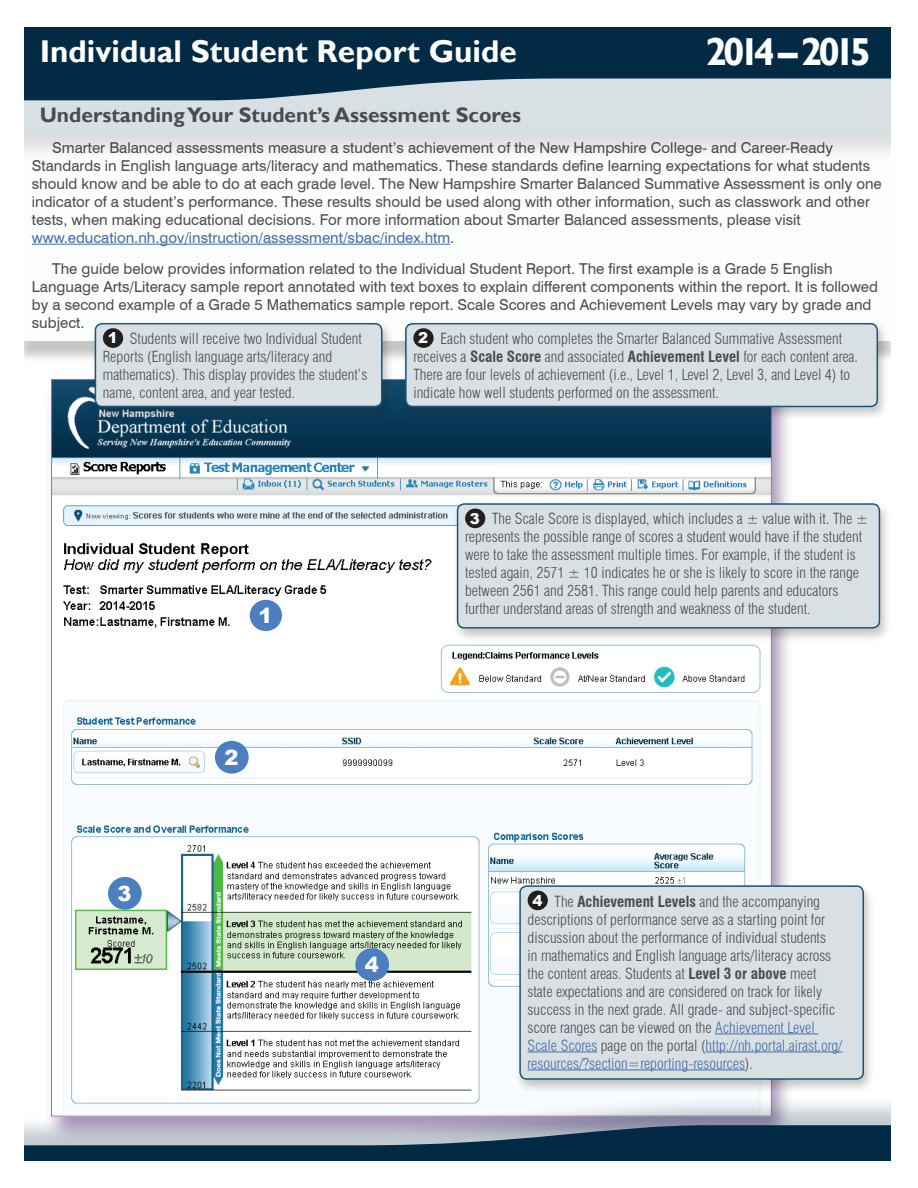
<style>
.page{position:relative;width:918px;height:1188px;background:#fff}
.page>*{position:absolute;margin:0;border:0;box-sizing:border-box;transform-origin:0 0}
.t1{font:700 39px "Gill Sans";letter-spacing:-.145em;color:#fff}
.t2{font:700 31.5px "Gill Sans";color:#fff}
.t3{font:700 21px "Gill Sans";color:#4b4c4d}
.t4{font:900 21px "Arial";color:#fff}
.t5{font:300 condensed 15px/18px "Swiss 721 BT";color:#4b4c4d}
.t6{font:15px/18px "Swiss 721 BT";color:#4b4c4d}
.t7{font:900 15px "Arial";color:#fff}
.s1{color:#436da8}
.s2{font-weight:700}
</style>
<div class="page">
<div style="left:44px;top:377px;width:750px;height:767px;background:#542971;opacity:.5"></div>
<img style="left:53px;top:381px;width:717px;height:714px">
<div style="left:0;top:1095px;width:918px;height:93px;background:#032a44;opacity:.25"></div>
<svg style="left:23px;top:1125px;width:868px;height:36px;background:#445d73"></svg>
<hr style="left:32px;top:244px;width:418px;height:1px;background:#436da8">
<div style="left:0;top:0;width:918px;height:163px;background:#231f20;opacity:.15"></div>
<div style="left:0;top:0;width:918px;height:134px;background:#d9e0e4"></div>
<svg style="left:23px;top:26px;width:868px;height:74px;fill:#032a44"></svg>
<div style="left:0;top:0;width:918px;height:26px;background:#fff"></div>
<div style="left:0;top:1161px;width:918px;height:27px;background:#fff"></div>
<div style="left:452px;top:501px;width:440px;height:141px;background:#231f20;opacity:.25"></div>
<div style="left:458px;top:504px;width:421px;height:124px;background:#d9e0e4;border-radius:7px"></div>
<div style="left:457px;top:503px;width:423px;height:126px;border:2px solid #1c547a;border-radius:7px"></div>
<div style="left:465px;top:509px;width:20px;height:19px;background:#231f20;border-radius:50%"></div>
<div style="left:514px;top:883px;width:362px;height:211px;background:#231f20;opacity:.25"></div>
<div style="left:520px;top:886px;width:343px;height:193px;background:#d9e0e4;border-radius:7px"></div>
<hr style="left:715px;top:1034px;width:103px;height:1px;background:#436da8">
<hr style="left:528px;top:1052px;width:69px;height:1px;background:#436da8">
<hr style="left:706px;top:1052px;width:137px;height:1px;background:#436da8">
<hr style="left:528px;top:1070px;width:217px;height:1px;background:#436da8">
<div style="left:519px;top:885px;width:345px;height:195px;border:2px solid #1c547a;border-radius:7px"></div>
<div style="left:528px;top:891px;width:20px;height:19px;background:#231f20;border-radius:50%"></div>
<div style="left:400px;top:321px;width:489px;height:100px;background:#231f20;opacity:.25"></div>
<div style="left:406px;top:324px;width:471px;height:82px;background:#d9e0e4;border-radius:7px"></div>
<div style="left:405px;top:323px;width:473px;height:84px;border:2px solid #1c547a;border-radius:7px"></div>
<div style="left:413px;top:328px;width:21px;height:20px;background:#231f20;border-radius:50%"></div>
<div style="left:0;top:0;width:23px;height:1188px;background:#fff"></div>
<div style="left:891px;top:0;width:27px;height:1188px;background:#fff"></div>
<div style="left:249px;top:599px;width:34px;height:33px;background:#4c7ec0;border-radius:50%"></div>
<div style="left:248px;top:598px;width:36px;height:35px;border:2px solid #fff;border-radius:50%"></div>
<div style="left:215px;top:741px;width:34px;height:33px;background:#4c7ec0;border-radius:50%"></div>
<div style="left:108px;top:877px;width:34px;height:33px;background:#4c7ec0;border-radius:50%"></div>
<div style="left:355px;top:948px;width:34px;height:33px;background:#4c7ec0;border-radius:50%"></div>
<div style="left:90px;top:321px;width:304px;height:100px;background:#231f20;opacity:.25"></div>
<div style="left:95px;top:324px;width:287px;height:82px;background:#d9e0e4;border-radius:7px"></div>
<div style="left:95px;top:323px;width:288px;height:84px;border:2px solid #1c547a;border-radius:7px"></div>
<div style="left:103px;top:328px;width:20px;height:20px;background:#231f20;border-radius:50%"></div>
<h2 class="t2" style="left:40px;top:33px;width:479px">Individual Student Report Guide</h2>
<h1 class="t1" style="left:705px;top:28px;width:167px">2014 – 2015</h1>
<h3 class="t3" style="left:40px;top:103px;width:483px">Understanding Your Student’s Assessment Scores</h3>
<p class="t6" style="left:32px;top:138px;width:851px;text-indent:20px">Smarter Balanced assessments measure a student’s achievement of the New Hampshire College- and Career-Ready Standards in English language arts/literacy and mathematics. These standards define learning expectations for what students should know and be able to do at each grade level. The New Hampshire Smarter Balanced Summative Assessment is only one indicator of a student’s performance. These results should be used along with other information, such as classwork and other tests, when making educational decisions. For more information about Smarter Balanced assessments, please visit <span class="s1">www.education.nh.gov/instruction/assessment/sbac/index.htm</span>.</p>
<p class="t6" style="left:32px;top:260px;width:848px;text-indent:20px">The guide below provides information related to the Individual Student Report. The first example is a Grade 5 English Language Arts/Literacy sample report annotated with text boxes to explain different components within the report. It is followed by a second example of a Grade 5 Mathematics sample report. Scale Scores and Achievement Levels may vary by grade and subject.</p>
<p class="t7" style="left:108px;top:327px;width:12px">1</p>
<p class="t7" style="left:418px;top:327px;width:12px">2</p>
<p class="t5" style="left:103px;top:330px;width:266px;text-indent:27px">Students will receive two Individual Student Reports (English language arts/literacy and mathematics). This display provides the student’s name, content area, and year tested.</p>
<p class="t5" style="left:413px;top:330px;width:446px;text-indent:27px">Each student who completes the Smarter Balanced Summative Assessment receives a <span class="s2">Scale Score</span> and associated <span class="s2">Achievement Level</span> for each content area.<br>There are four levels of achievement (i.e., Level 1, Level 2, Level 3, and Level 4) to indicate how well students performed on the assessment.</p>
<h3 class="t4" style="left:117px;top:878px;width:16px">3</h3>
<h3 class="t4" style="left:258px;top:600px;width:16px">1</h3>
<h3 class="t4" style="left:224px;top:742px;width:16px">2</h3>
<p class="t7" style="left:470px;top:507px;width:12px">3</p>
<p class="t5" style="left:465px;top:510px;width:405px;text-indent:27px">The Scale Score is displayed, which includes a ± value with it. The ± represents the possible range of scores a student would have if the student were to take the assessment multiple times. For example, if the student is tested again, 2571 ± 10 indicates he or she is likely to score in the range between 2561 and 2581. This range could help parents and educators further understand areas of strength and weakness of the student.</p>
<h3 class="t4" style="left:365px;top:949px;width:16px">4</h3>
<p class="t7" style="left:532px;top:890px;width:12px">4</p>
<p class="t5" style="left:528px;top:892px;width:316px;text-indent:27px">The <span class="s2">Achievement Levels</span> and the accompanying descriptions of performance serve as a starting point for discussion about the performance of individual students<br>in mathematics and English language arts/literacy across the content areas. Students at <span class="s2">Level 3 or above</span> meet state expectations and are considered on track for likely success in the next grade. All grade- and subject-specific score ranges can be viewed on the <span class="s1">Achievement Level Scale Scores</span> page on the portal (<span class="s1">http://nh.portal.airast.org/ resources/?section=reporting-resources</span>).</p>
</div>
